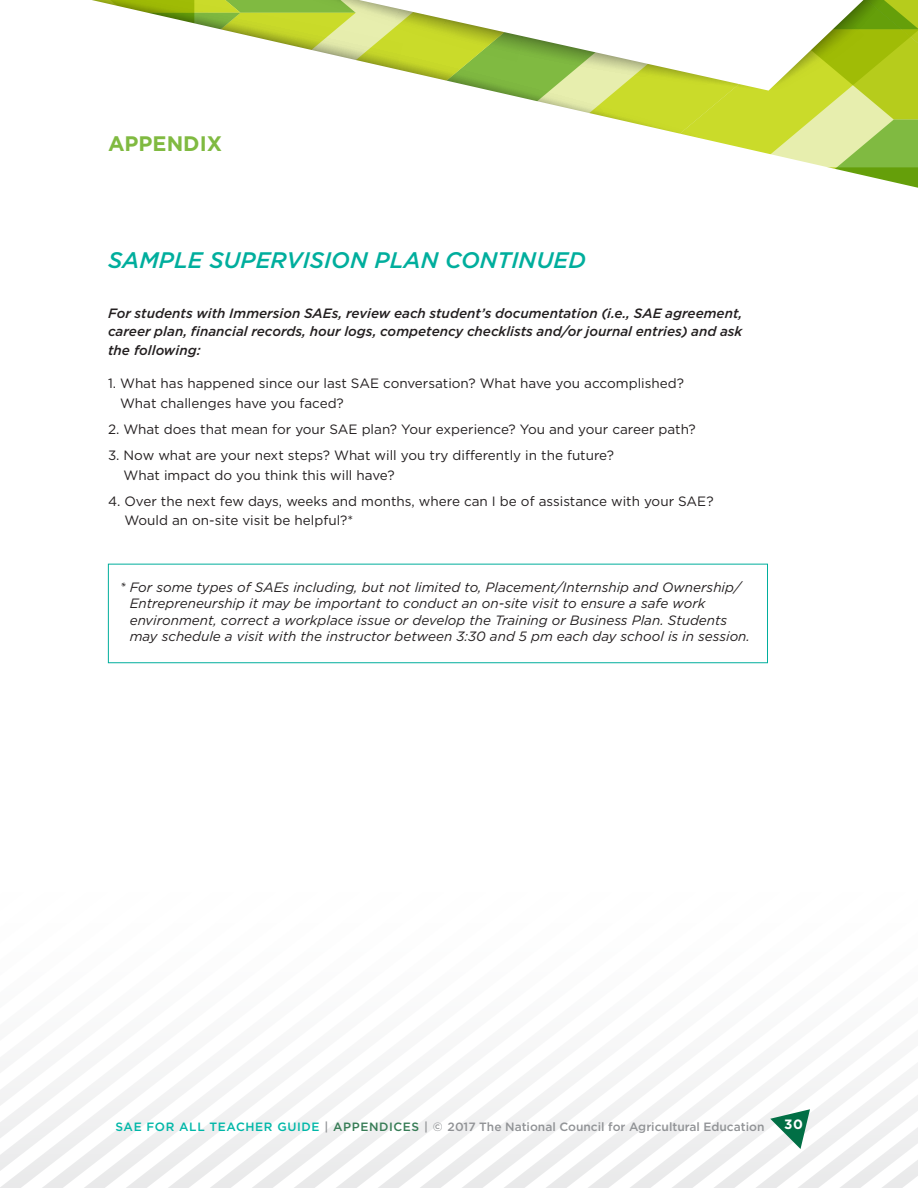
<style>
.page{position:relative;width:918px;height:1188px;background:#fff}
.page>*{position:absolute;margin:0;border:0;box-sizing:border-box;transform-origin:0 0}
.Appendix_Continued_H{font:italic 500 22.5px "Gotham";color:#00ae9d}
.t1{font:700 21px "Gotham";color:#80ba41}
.Teacher_Body_Text_9{font:13.5px/19.5px "Gotham";color:#231f20}
.Teacher_Caption_Ital{font:italic 13.5px/16.5px "Gotham";color:#231f20}
.Teacher_Body_Text_9-2{font:italic 500 13.5px/18px "Gotham";color:#231f20}
.t2{font:700 13.5px "Gotham";color:#fff}
.t3{font:500 12px "Gotham";color:#919396}
.s1{color:#00b7a8}
.s2{color:#367c55}
</style>
<div class="page">
<svg style="left:654px;top:1072px;width:110px;height:116px"></svg>
<svg style="left:764px;top:1080px;width:6px;height:108px"></svg>
<svg style="left:612px;top:1072px;width:42px;height:116px"></svg>
<svg style="left:402px;top:1072px;width:210px;height:116px"></svg>
<svg style="left:0;top:1072px;width:402px;height:116px"></svg>
<svg style="left:92px;top:0;width:826px;height:188px"></svg>
<svg style="left:770px;top:1072px;width:148px;height:116px"></svg>
<h2 class="t1" style="left:108px;top:129px;width:116px">APPENDIX</h2>
<p class="Appendix_Continued_H" style="left:108px;top:245px;width:479px">SAMPLE SUPERVISION PLAN CONTINUED</p>
<p class="Teacher_Body_Text_9-2" style="left:108px;top:304px;width:636px">For students with Immersion SAEs, review each student’s documentation (i.e., SAE agreement, career plan, financial records, hour logs, competency checklists and/or journal entries) and ask</p>
<p class="Teacher_Body_Text_9-2" style="left:108px;top:341px;width:94px">the following:</p>
<p class="Teacher_Body_Text_9" style="left:120px;top:373px;width:565px;text-indent:-12px">1. What has happened since our last SAE conversation? What have you accomplished?<br>What challenges have you faced?</p>
<p class="Teacher_Body_Text_9" style="left:108px;top:419px;width:589px">2. What does that mean for your SAE plan? Your experience? You and your career path?</p>
<p class="Teacher_Body_Text_9" style="left:124px;top:445px;width:492px;text-indent:-16px">3. Now what are your next steps? What will you try differently in the future?<br>What impact do you think this will have?</p>
<p class="Teacher_Body_Text_9" style="left:124px;top:491px;width:591px;text-indent:-16px">4. Over the next few days, weeks and months, where can I be of assistance with your SAE?<br>Would an on-site visit be helpful?*</p>
<p class="Teacher_Caption_Ital" style="left:130px;top:579px;width:622px;text-indent:-10px">* For some types of SAEs including, but not limited to, Placement/Internship and Ownership/ Entrepreneurship it may be important to conduct an on-site visit to ensure a safe work environment, correct a workplace issue or develop the Training or Business Plan. Students may schedule a visit with the instructor between 3:30 and 5 pm each day school is in session.</p>
<p class="t3" style="left:116px;top:1119px;width:650px"><span class="s1">SAE FOR ALL TEACHER GUIDE</span> | <span class="s2">APPENDICES</span> | © 2017 The National Council for Agricultural Education</p>
<p class="t2" style="left:784px;top:1116px;width:20px">30</p>
</div>
